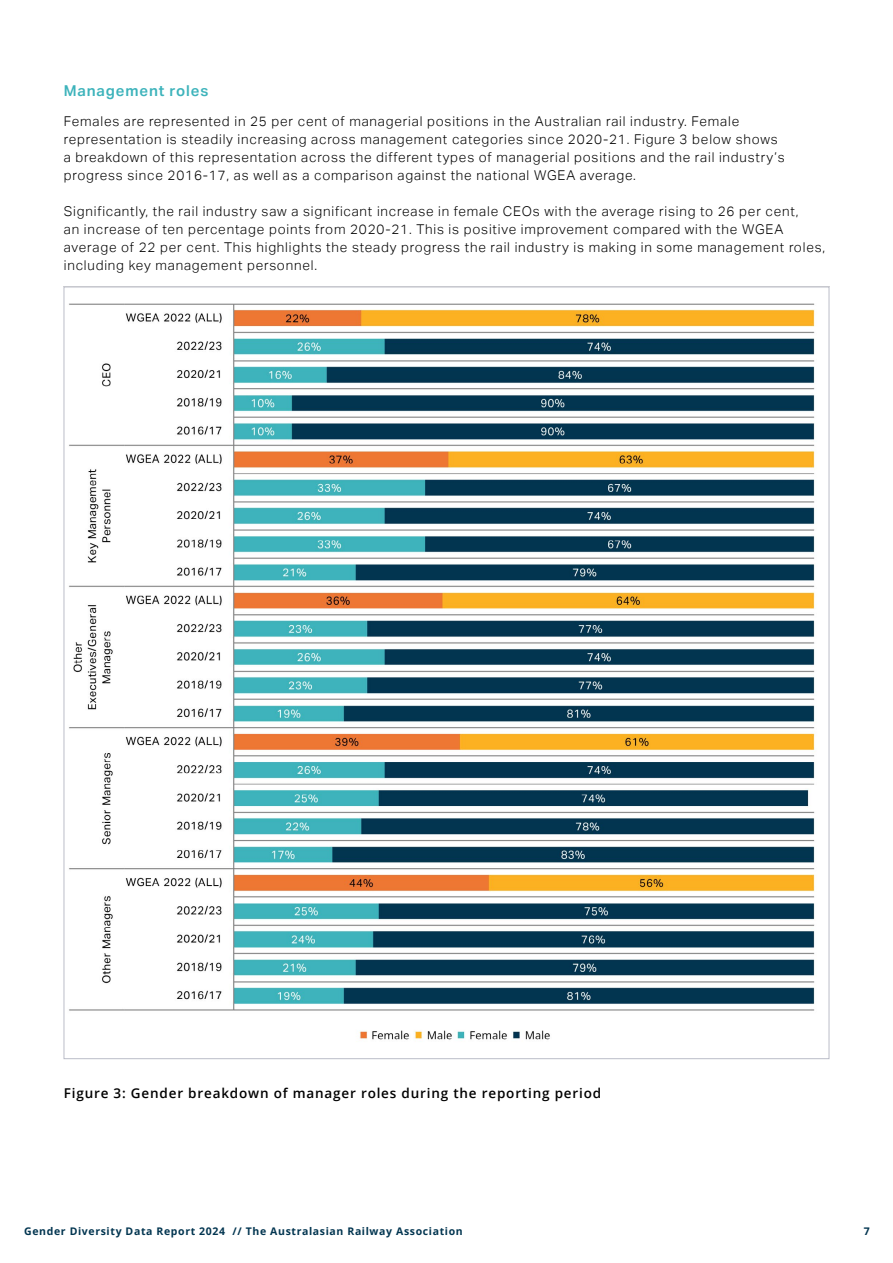
<style>
.page{position:relative;width:893px;height:1263px;background:#fff}
.page>*{position:absolute;margin:0;border:0;box-sizing:border-box;transform-origin:0 0}
.t1{font:600 15px "Aktiv Grotesk";letter-spacing:.06em;color:#3db3bb}
.t2{font:300 13.5px/18px "Aktiv Grotesk";letter-spacing:.06em;color:#000}
.t3{font:600 13.5px "Open Sans";letter-spacing:.06em;color:#000}
.t4{font:10.5px "Open Sans";letter-spacing:.06em;color:#023550}
</style>
<div class="page">
<img style="left:69px;top:303px;width:747px;height:737px">
<p class="t1" style="left:64px;top:82px;width:146px">Management roles</p>
<p class="t2" style="left:64px;top:112px;width:722px">Females are represented in 25 per cent of managerial positions in the Australian rail industry. Female representation is steadily increasing across management categories since 2020-21. Figure 3 below shows a breakdown of this representation across the different types of managerial positions and the rail industry’s progress since 2016-17, as well as a comparison against the national WGEA average.</p>
<p class="t2" style="left:64px;top:202px;width:763px">Significantly, the rail industry saw a significant increase in female CEOs with the average rising to 26 per cent,<br>an increase of ten percentage points from 2020-21. This is positive improvement compared with the WGEA average of 22 per cent. This highlights the steady progress the rail industry is making in some management roles, including key management personnel.</p>
<p class="t3" style="left:64px;top:1084px;width:539px">Figure 3: Gender breakdown of manager roles during the reporting period</p>
<p class="t4" style="left:24px;top:1224px;width:440px">Gender Diversity Data Report 2024 // The Australasian Railway Association</p>
<p class="t4" style="left:864px;top:1224px;width:8px">7</p>
</div>
